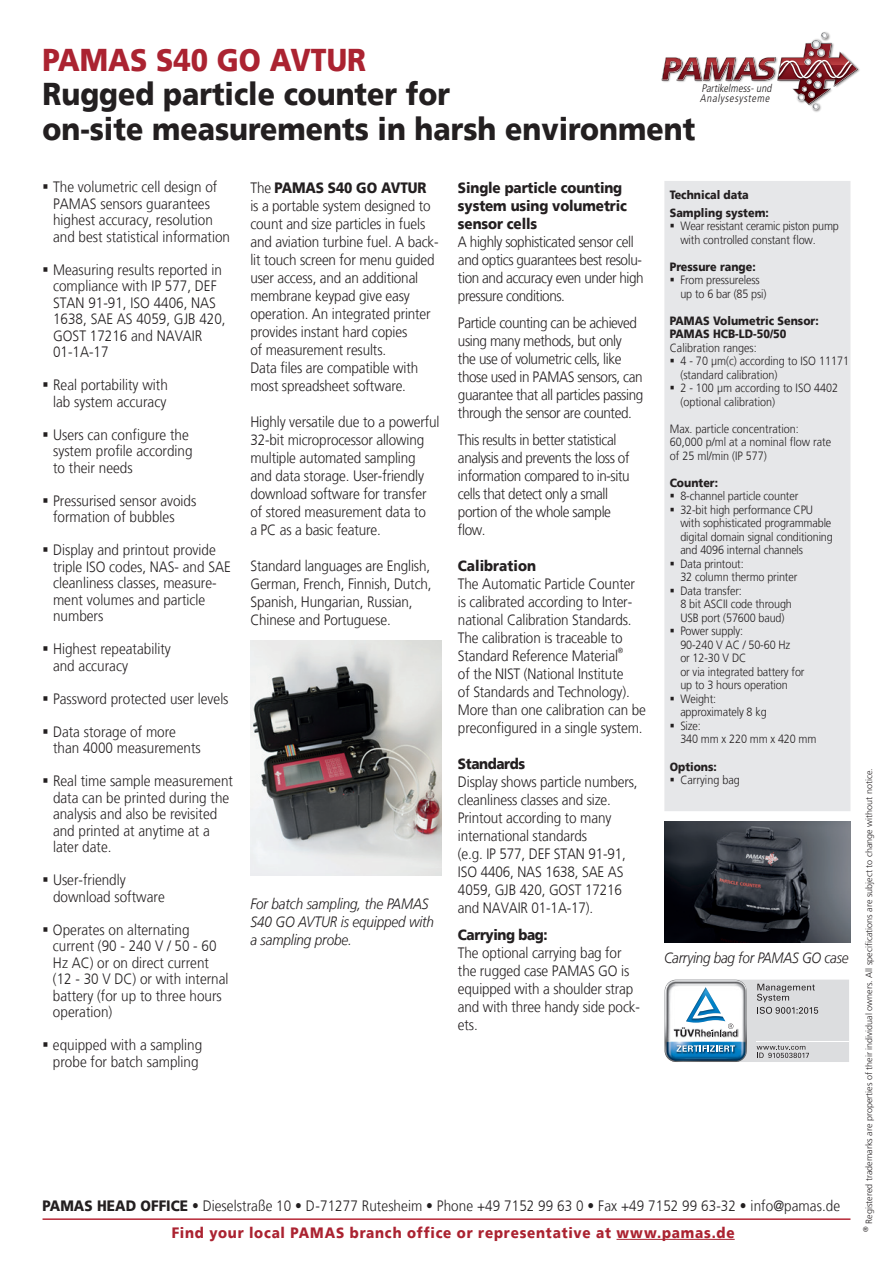
<style>
.page{position:relative;width:893px;height:1263px;background:#fff}
.page>*{position:absolute;margin:0;border:0;box-sizing:border-box;transform-origin:0 0}
.t1{font:900 31.5px/34.5px "Frutiger LT";color:#231f20;scale:.9 1}
.t2{font:900 31.5px "Frutiger LT";color:#ab2331;scale:.9 1}
.t3{font:300 15px/18px "Frutiger LT";letter-spacing:-.01em;color:#231f20;scale:.9 1}
.t4{font:300 15px/18px "Frutiger LT";letter-spacing:-.03em;color:#231f20;scale:.9 1}
.t5{font:italic 300 15px/18px "Frutiger LT";letter-spacing:-.01em;color:#231f20;scale:.9 1}
.t6{font:900 15px/18px "Frutiger LT";letter-spacing:-.01em;color:#231f20;scale:.9 1}
.t7{font:900 15px "Frutiger LT";letter-spacing:-.03em;color:#231f20;scale:.9 1}
.t8{font:300 12px/13.5px "Frutiger LT";letter-spacing:-.01em;color:#231f20;scale:.9 1}
.t9{font:900 12px/18px "Frutiger LT";color:#231f20;scale:.9 1}
.t10{font:italic 300 condensed 10.95px/9.8px "Frutiger";color:#231f20}
.t11{font:300 9px "Frutiger LT";color:#231f20}
.t12{font:300 7.5px "Frutiger LT";color:#231f20;scale:.9 1}
.s1{font-weight:900}
.s2{font-weight:900;color:#ab2331}
</style>
<div class="page">
<svg style="left:662px;top:32px;width:196px;height:80px"></svg>
<svg style="left:664px;top:979px;width:185px;height:83px"></svg>
<div style="left:664px;top:181px;width:186px;height:630px;background:#e6e7e9"></div>
<img style="left:665px;top:821px;width:185px;height:121px">
<img style="left:250px;top:641px;width:191px;height:234px">
<hr style="left:616px;top:1239px;width:119px;height:1px;background:#ab2331">
<hr style="left:43px;top:1218px;width:807px;height:2px;background:#b72837">
<h1 class="t2" style="left:43px;top:41px;width:361px">PAMAS S40 GO AVTUR</h1>
<h1 class="t1" style="left:43px;top:77px;width:727px">Rugged particle counter for<br>on-site measurements in harsh environment</h1>
<p class="t10" style="left:700px;top:84px;width:75px">Partikelmess-und<br>Analysesysteme</p>
<p class="t3" style="left:53px;top:179px;width:198px;line-height:16.5px">The volumetric cell design of<br>PAMAS sensors guarantees highest accuracy, resolution and best statistical information</p>
<p class="t3" style="left:53px;top:261px;width:193px;line-height:16.5px">Measuring results reported in compliance with IP 577, DEF<br>STAN 91-91, ISO 4406, NAS<br>1638, SAE AS 4059, GJB 420,<br>GOST 17216 and NAVAIR<br>01-1A-17</p>
<p class="t3" style="left:53px;top:377px;width:129px;line-height:16.5px">Real portability with lab system accuracy</p>
<p class="t3" style="left:53px;top:426px;width:156px;line-height:16.5px">Users can configure the system profile according to their needs</p>
<p class="t3" style="left:53px;top:492px;width:161px;line-height:16.5px">Pressurised sensor avoids formation of bubbles</p>
<p class="t3" style="left:53px;top:542px;width:199px;line-height:16.5px">Display and printout provide triple ISO codes, NAS- and SAE cleanliness classes, measure&shy;ment volumes and particle numbers</p>
<p class="t3" style="left:53px;top:641px;width:132px;line-height:16.5px">Highest repeatability and accuracy</p>
<p class="t3" style="left:53px;top:690px;width:197px">Password protected user levels</p>
<p class="t3" style="left:53px;top:723px;width:166px;line-height:16.5px">Data storage of more than 4000 measurements</p>
<p class="t3" style="left:53px;top:773px;width:201px;line-height:16.5px">Real time sample measurement data can be printed during the analysis and also be revisited and printed at anytime at a later date.</p>
<p class="t3" style="left:53px;top:872px;width:126px;line-height:16.5px">User-friendly download software</p>
<p class="t3" style="left:53px;top:921px;width:197px;line-height:16.5px">Operates on alternating current (90 - 240 V / 50 - 60<br>Hz AC) or on direct current (12 - 30 V DC) or with internal battery (for up to three hours operation)</p>
<p class="t3" style="left:53px;top:1037px;width:167px;line-height:16.5px">equipped with a sampling probe for batch sampling</p>
<p class="t3" style="left:250px;top:179px;width:211px">The <span class="s1">PAMAS S40 GO AVTUR<br></span>is a portable system designed to count and size particles in fuels and aviation turbine fuel. A back&shy;lit touch screen for menu guided user access, and an additional membrane keypad give easy operation. An integrated printer provides instant hard copies<br>of measurement results.<br>Data files are compatible with most spreadsheet software.</p>
<p class="t3" style="left:250px;top:413px;width:212px">Highly versatile due to a powerful<br>32-bit microprocessor allowing multiple automated sampling and data storage. User-friendly download software for transfer of stored measurement data to<br>a PC as a basic feature.</p>
<p class="t3" style="left:250px;top:557px;width:203px">Standard languages are English,<br>German, French, Finnish, Dutch,<br>Spanish, Hungarian, Russian,<br>Chinese and Portuguese.</p>
<p class="t5" style="left:250px;top:895px;width:206px">For batch sampling, the PAMAS<br>S40 GO AVTUR is equipped with a sampling probe.</p>
<p class="t6" style="left:458px;top:178px;width:189px">Single particle counting system using volumetric sensor cells</p>
<p class="t4" style="left:458px;top:233px;width:208px">A highly sophisticated sensor cell and optics guarantees best resolu&shy;tion and accuracy even under high pressure conditions.</p>
<p class="t4" style="left:458px;top:314px;width:207px">Particle counting can be achieved using many methods, but only the use of volumetric cells, like those used in PAMAS sensors, can guarantee that all particles passing through the sensor are counted.</p>
<p class="t4" style="left:458px;top:431px;width:192px">This results in better statistical analysis and prevents the loss of information compared to in-situ cells that detect only a small portion of the whole sample flow.</p>
<p class="t6" style="left:458px;top:556px;width:88px">Calibration</p>
<p class="t3" style="left:458px;top:575px;width:198px">The Automatic Particle Counter is calibrated according to Inter&shy;national Calibration Standards.<br>The calibration is traceable to<br>Standard Reference Material</p>
<p class="t12" style="left:618px;top:646px;width:8px">®</p>
<p class="t3" style="left:458px;top:665px;width:210px">of the NIST (National Institute<br>of Standards and Technology).<br>More than one calibration can be preconfigured in a single system.</p>
<p class="t7" style="left:458px;top:754px;width:76px">Standards</p>
<p class="t3" style="left:458px;top:773px;width:201px">Display shows particle numbers, cleanliness classes and size.<br>Printout according to many international standards<br>(e.g. IP 577, DEF STAN 91-91,<br>ISO 4406, NAS 1638, SAE AS<br>4059, GJB 420, GOST 17216 and NAVAIR 01-1A-17).</p>
<p class="t7" style="left:458px;top:925px;width:101px">Carrying bag:</p>
<p class="t3" style="left:458px;top:944px;width:204px">The optional carrying bag for the rugged case PAMAS GO is equipped with a shoulder strap and with three handy side pock&shy;ets.</p>
<p class="t9" style="left:670px;top:186px;width:112px">Technical data<br>Sampling system:</p>
<p class="t8" style="left:680px;top:220px;width:178px">Wear resistant ceramic piston pump with controlled constant flow.</p>
<p class="t9" style="left:670px;top:258px;width:97px">Pressure range:</p>
<p class="t8" style="left:680px;top:274px;width:97px">From pressureless up to 6 bar (85 psi)</p>
<p class="t9" style="left:670px;top:314px;width:167px;line-height:13.5px">PAMAS Volumetric Sensor:<br>PAMAS HCB-LD-50/50</p>
<p class="t8" style="left:680px;top:341px;width:189px;text-indent:-11px">Calibration ranges:<br>4 - 70 µm(c) according to ISO 11171 (standard calibration)<br>2 - 100 µm according to ISO 4402 (optional calibration)</p>
<p class="t8" style="left:670px;top:422px;width:181px">Max. particle concentration:<br>60,000 p/ml at a nominal flow rate of 25 ml/min (IP 577)</p>
<p class="t9" style="left:670px;top:474px;width:55px">Counter:</p>
<p class="t8" style="left:680px;top:490px;width:171px">8-channel particle counter<br>32-bit high performance CPU with sophisticated programmable digital domain signal conditioning and 4096 internal channels<br>Data printout:<br>32 column thermo printer<br>Data transfer:<br>8 bit ASCII code through<br>USB port (57600 baud)<br>Power supply:<br>90-240 V AC / 50-60 Hz<br>or 12-30 V DC<br>or via integrated battery for<br>up to 3 hours operation<br>Weight:<br>approximately 8 kg<br>Size:<br>340 mm x 220 mm x 420 mm</p>
<p class="t9" style="left:670px;top:757px;width:54px">Options:</p>
<p class="t8" style="left:680px;top:773px;width:68px">Carrying bag</p>
<p class="t5" style="left:664px;top:948px;width:206px">Carrying bag for PAMAS GO case</p>
<p class="t3" style="left:172px;top:1192px;width:744px;line-height:27.3px;text-indent:-129px"><span class="s1">PAMAS HEAD OFFICE</span> • Dieselstraße 10 • D-71277 Rutesheim • Phone +49 7152 99 63 0 • Fax +49 7152 99 63-32 • info@pamas.de<br><span class="s2">Find your local PAMAS branch office or representative at www.pamas.de</span></p>
<p class="t11" style="left:864px;top:1232px;width:465px;rotate:-90deg"><sup>®</sup> Registered trademarks are properties of their individual owners. All specifications are subject to change without notice.</p>
</div>
